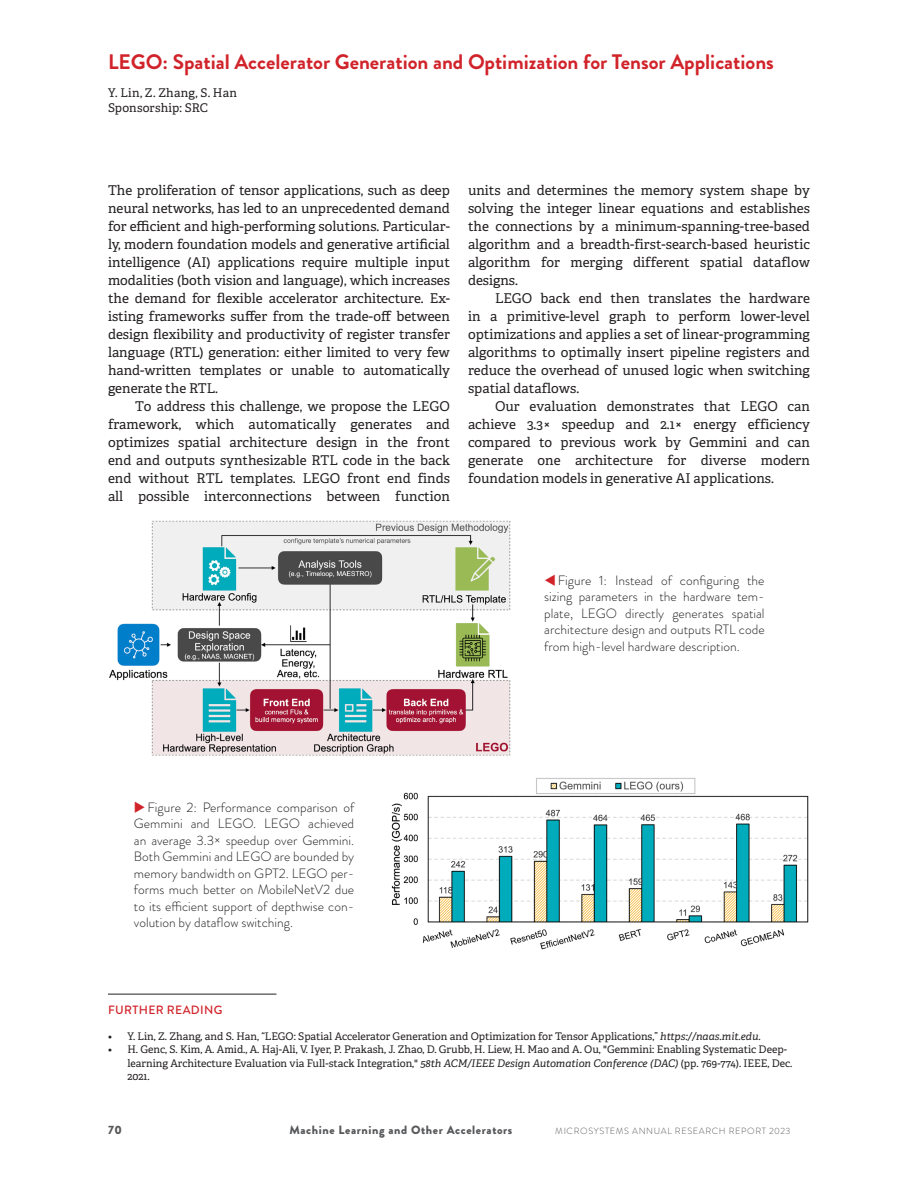
<style>
.page{position:relative;width:918px;height:1188px;background:#fff}
.page>*{position:absolute;margin:0;border:0;box-sizing:border-box;transform-origin:0 0}
.t1{font:700 21px "Brandon Grotesque";color:#d1232a}
.Paragraph_2{font:13.5px/18px "Adelle Basic";color:#231f20;text-align:justify}
.Paragraph_1{font:13.5px/18px "Adelle Basic";color:#231f20;text-align:justify}
.t2{font:300 13.5px/16.5px "Brandon Grotesque";color:#231f20;text-align:justify}
.t3{font:900 12px "Brandon Grotesque";letter-spacing:.05em;color:#57585a}
.Authors{font:12px "Adelle Basic";letter-spacing:.015em;color:#231f20}
.Reference_Head{font:500 12px "Brandon Grotesque";letter-spacing:.03em;color:#d1232a}
.t4{font:10.5px/13.5px "Adelle Basic";color:#231f20}
.t5{font:300 9px "Brandon Grotesque";letter-spacing:.07em;color:#57585a}
.s1{font-style:italic}
</style>
<div class="page">
<img style="left:109px;top:520px;width:402px;height:236px">
<hr style="left:108px;top:994px;width:168px;height:1px;background:#231f20">
<img style="left:391px;top:778px;width:418px;height:172px">
<p class="t1" style="left:108px;top:47px;width:667px">LEGO: Spatial Accelerator Generation and Optimization for Tensor Applications</p>
<p class="Authors" style="left:108px;top:86px;width:131px">Y. Lin, Z. Zhang, S. Han</p>
<p class="Authors" style="left:108px;top:101px;width:102px">Sponsorship: SRC</p>
<p class="Paragraph_1" style="left:108px;top:181px;width:344px">The proliferation of tensor applications, such as deep neural networks, has led to an unprecedented demand for efficient and high-performing solutions. Particular&shy;ly, modern foundation models and generative artificial intelligence (AI) applications require multiple input modalities (both vision and language), which increases the demand for flexible accelerator architecture. Ex&shy;isting frameworks suffer from the trade-off between design flexibility and productivity of register transfer language (RTL) generation: either limited to very few hand-written templates or unable to automatically generate the RTL.</p>
<p class="Paragraph_2" style="left:108px;top:397px;width:344px;text-indent:27px">To address this challenge, we propose the LEGO framework, which automatically generates and optimizes spatial architecture design in the front end and outputs synthesizable RTL code in the back end without RTL templates. LEGO front end finds all possible interconnections between function</p>
<p class="Paragraph_2" style="left:468px;top:181px;width:344px">units and determines the memory system shape by solving the integer linear equations and establishes the connections by a minimum-spanning-tree-based algorithm and a breadth-first-search-based heuristic algorithm for merging different spatial dataflow designs.</p>
<p class="Paragraph_2" style="left:468px;top:289px;width:344px;text-indent:27px">LEGO back end then translates the hardware in a primitive-level graph to perform lower-level optimizations and applies a set of linear-programming algorithms to optimally insert pipeline registers and reduce the overhead of unused logic when switching spatial dataflows.</p>
<p class="Paragraph_2" style="left:468px;top:397px;width:344px;text-indent:27px">Our evaluation demonstrates that LEGO can achieve 3.3× speedup and 2.1× energy efficiency compared to previous work by Gemmini and can generate one architecture for diverse modern foundation models in generative AI applications.</p>
<p class="t2" style="left:544px;top:572px;width:222px;text-indent:14px">Figure 1: Instead of configuring the sizing parameters in the hardware tem&shy;plate, LEGO directly generates spatial architecture design and outputs RTL code from high-level hardware description.</p>
<p class="t2" style="left:134px;top:799px;width:222px;text-indent:14px">Figure 2: Performance comparison of Gemmini and LEGO. LEGO achieved an average 3.3× speedup over Gemmini.<br>Both Gemmini and LEGO are bounded by memory bandwidth on GPT2. LEGO per&shy;forms much better on MobileNetV2 due to its efficient support of depthwise con&shy;volution by dataflow switching.</p>
<p class="Reference_Head" style="left:108px;top:1002px;width:116px">FURTHER READING</p>
<p class="t4" style="left:108px;top:1029px;width:654px">• Y. Lin, Z. Zhang, and S. Han, “LEGO: Spatial Accelerator Generation and Optimization for Tensor Applications,” <span class="s1">https://naas.mit.edu.</span></p>
<p class="t4" style="left:128px;top:1043px;width:667px;text-indent:-20px">• H. Genc, S. Kim, A. Amid., A. Haj-Ali, V. Iyer, P. Prakash, J. Zhao, D. Grubb, H. Liew, H. Mao and A. Ou, "Gemmini: Enabling Systematic Deep&shy;learning Architecture Evaluation via Full-stack Integration," <span class="s1">58th ACM/IEEE Design Automation Conference (DAC)</span> (pp. 769-774). IEEE, Dec.<br>2021.</p>
<p class="t3" style="left:108px;top:1121px;width:15px">70</p>
<p class="t3" style="left:289px;top:1121px;width:224px">Machine Learning and Other Accelerators</p>
<p class="t5" style="left:555px;top:1125px;width:237px">MICROSYSTEMS ANNUAL RESEARCH REPORT 2023</p>
</div>
